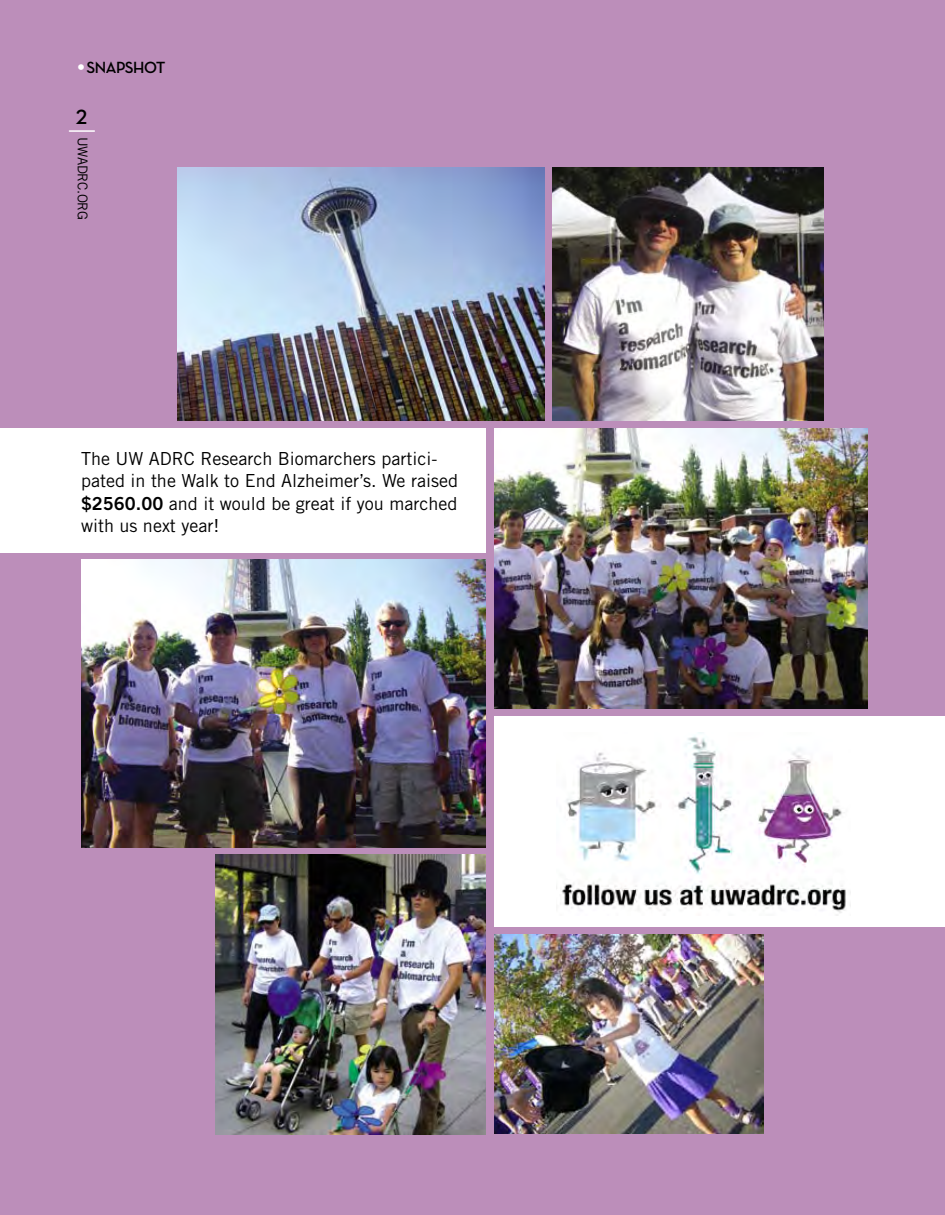
<style>
.page{position:relative;width:945px;height:1215px;background:#bc8eba}
.page>*{position:absolute;margin:0;border:0;box-sizing:border-box;transform-origin:0 0}
.t1{font:21px "Neutraface Display Bold Alt";color:#000}
.t2{font:18px/22.5px "Trade Gothic";color:#000}
.t3{font:16.5px "Neutraface Display Bold Alt";letter-spacing:-.025em;color:#000}
.t4{font:13.5px "Trade Gothic";letter-spacing:-.025em;color:#000}
.s1{font-family:"Crimson";font-size:27px;color:#fff}
.s2{font-family:"Trade Gothic Bold Two"}
</style>
<div class="page">
<img style="left:215px;top:855px;width:271px;height:279px">
<img style="left:81px;top:560px;width:405px;height:288px">
<img style="left:494px;top:428px;width:374px;height:280px">
<img style="left:553px;top:167px;width:270px;height:253px">
<div style="left:0;top:428px;width:486px;height:124px;background:#fff"></div>
<div style="left:494px;top:716px;width:451px;height:211px;background:#fff"></div>
<img style="left:556px;top:732px;width:295px;height:183px">
<hr style="left:69px;top:130px;width:25px;height:2px;background:#fff">
<img style="left:178px;top:168px;width:366px;height:252px">
<img style="left:494px;top:935px;width:270px;height:199px">
<p class="t3" style="left:76px;top:58px;width:91px"><span class="s1">•</span>SNAPSHOT</p>
<p class="t1" style="left:76px;top:106px;width:13px">2</p>
<p class="t4" style="left:91px;top:137px;width:85px;rotate:90deg">UWADRC.ORG</p>
<p class="t2" style="left:81px;top:447px;width:379px">The UW ADRC Research Biomarchers partici&shy;pated in the Walk to End Alzheimer’s. We raised <span class="s2">$2560.00</span> and it would be great if you marched with us next year!</p>
</div>
